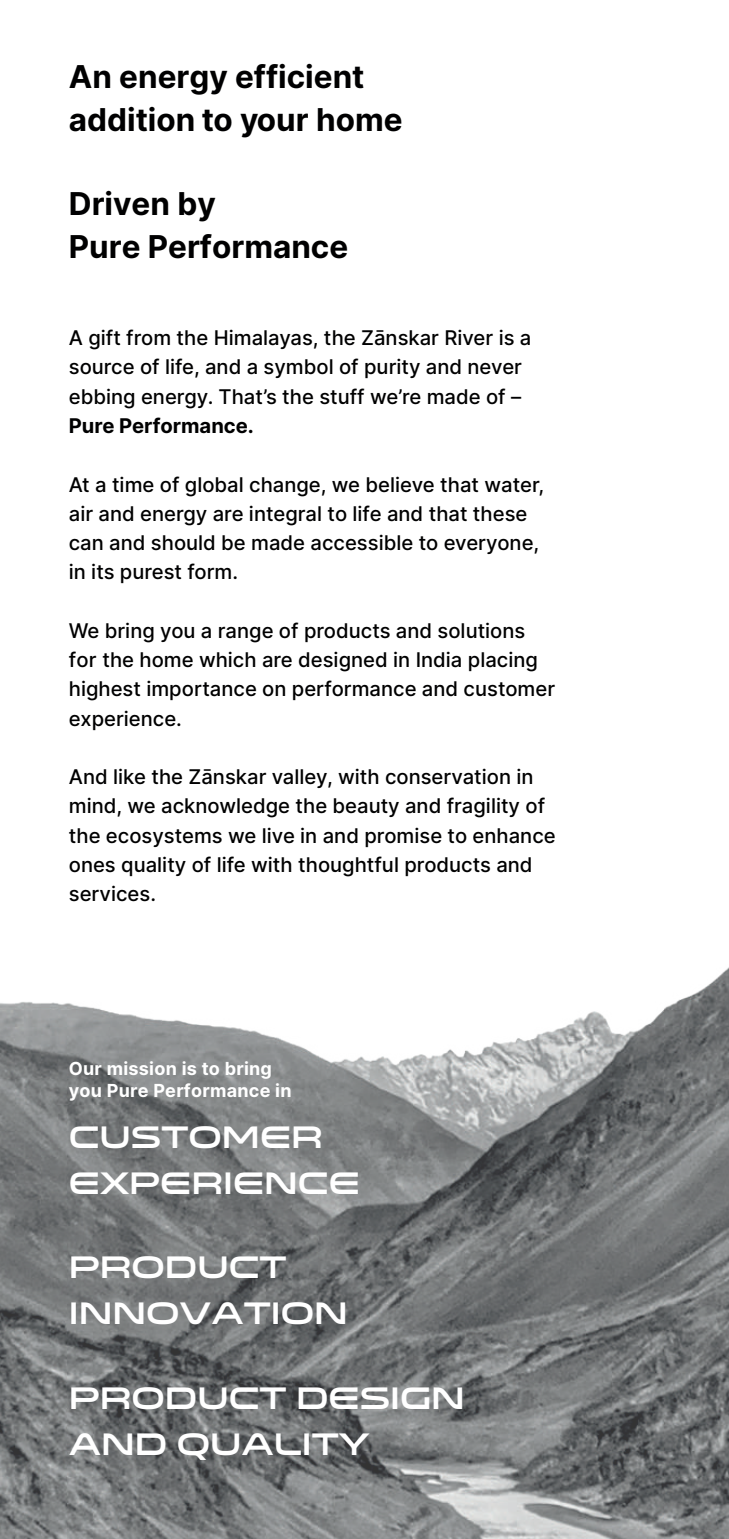
<style>
.page{position:relative;width:729px;height:1539px;background:#fff}
.page>*{position:absolute;margin:0;border:0;box-sizing:border-box;transform-origin:0 0}
.t1{font:700 31.5px/42.3px "Inter";color:#000001}
.t2{font:31.5px/45.7px "Venera 900";color:#fff}
.t3{font:500 20.25px/29.2px "Inter";color:#000001}
.t4{font:700 20.25px "Inter";color:#000001}
.t5{font:700 18px/21.6px "Inter";letter-spacing:.015em;color:#fff}
</style>
<div class="page">
<img style="left:0;top:967px;width:729px;height:572px">
<h1 class="t1" style="left:69px;top:55px;width:335px">An energy efficient addition to your home</h1>
<h1 class="t1" style="left:69px;top:182px;width:281px">Driven by<br>Pure Performance</h1>
<p class="t3" style="left:69px;top:323px;width:464px">A gift from the Himalayas, the Zānskar River is a source of life, and a symbol of purity and never ebbing energy. That’s the stuff we’re made of –</p>
<p class="t4" style="left:69px;top:411px;width:187px">Pure Performance.</p>
<p class="t3" style="left:69px;top:469px;width:477px">At a time of global change, we believe that water, air and energy are integral to life and that these can and should be made accessible to everyone, in its purest form.</p>
<p class="t3" style="left:69px;top:615px;width:488px">We bring you a range of products and solutions for the home which are designed in India placing highest importance on performance and customer experience.</p>
<p class="t3" style="left:69px;top:762px;width:488px">And like the Zānskar valley, with conservation in mind, we acknowledge the beauty and fragility of the ecosystems we live in and promise to enhance ones quality of life with thoughtful products and services.</p>
<p class="t5" style="left:69px;top:1057px;width:224px">Our mission is to bring you Pure Performance in</p>
<h1 class="t2" style="left:69px;top:1115px;width:293px">CUSTOMER<br>EXPERIENCE</h1>
<h1 class="t2" style="left:69px;top:1245px;width:281px">PRODUCT<br>INNOVATION</h1>
<h1 class="t2" style="left:69px;top:1376px;width:398px">PRODUCT DESIGN<br>AND QUALITY</h1>
</div>
